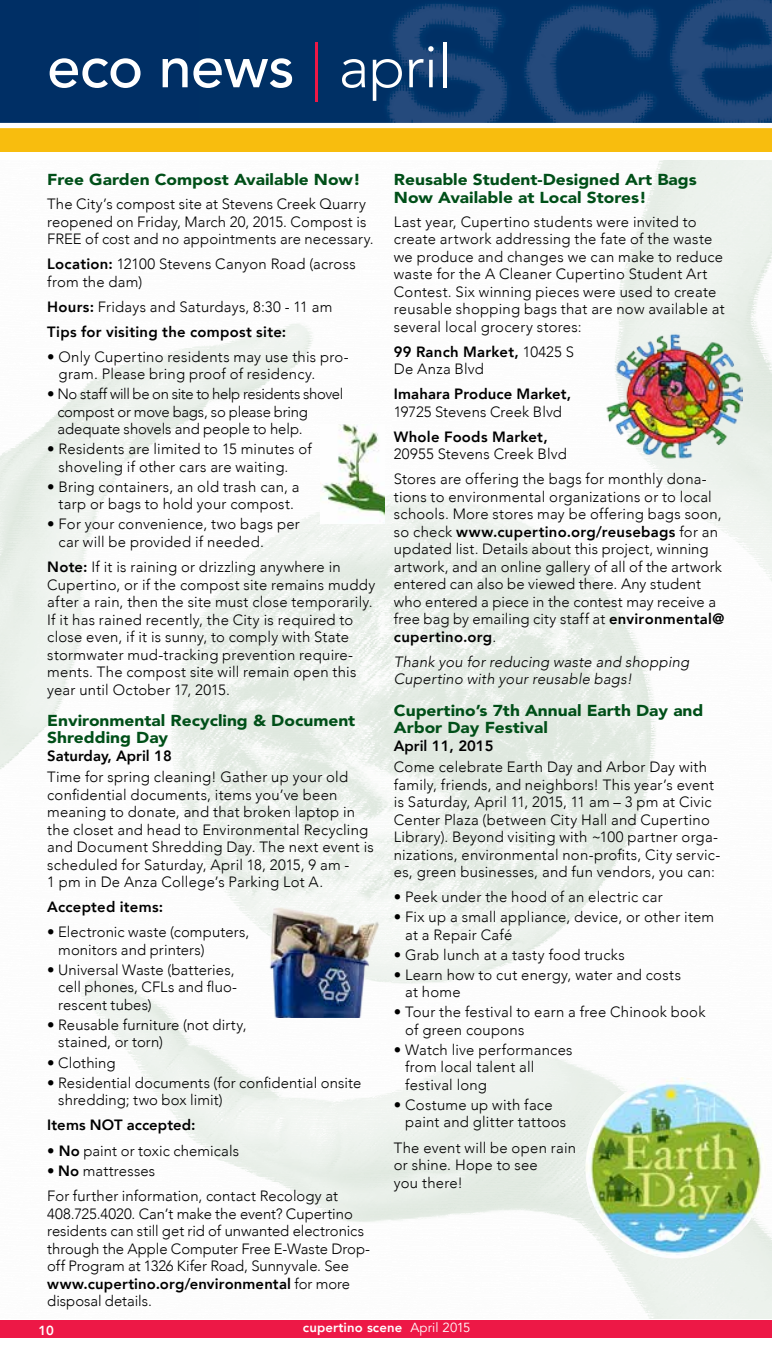
<style>
.page{position:relative;width:772px;height:1355px;background:#fff}
.page>*{position:absolute;margin:0;border:0;box-sizing:border-box;transform-origin:0 0}
.t1{font:500 59.5px "Avenir";letter-spacing:-.01em;color:#fff}
.t2{font:900 15.75px/17.5px "Avenir LT Std";color:#004f18;scale:1.1 1}
.t3{font:300 14.88px/17.5px "Avenir";letter-spacing:.015em;color:#000}
.t4{font:300 14.88px/17.5px "Avenir";letter-spacing:-.005em;color:#000}
.t5{font:800 14.88px/25px "Avenir";letter-spacing:.01em;color:#000}
.t6{font:300 14.88px/17.5px "Avenir";letter-spacing:-.015em;color:#000}
.t7{font:italic 300 14.88px/17.5px "Avenir";letter-spacing:.015em;color:#000}
.t8{font:800 13.12px "Avenir";letter-spacing:.01em;color:#fff}
.s1{font-weight:300;color:#ed1846}
.s2{font-weight:300}
.s3{font-weight:800}
.s4{font-weight:400}
</style>
<div class="page">
<img style="left:0;top:161px;width:772px;height:1157px">
<img style="left:198px;top:0;width:574px;height:123px">
<div style="left:0;top:0;width:198px;height:128px;background:#002f65"></div>
<div style="left:0;top:125px;width:772px;height:27px;background:#f8bd0e"></div>
<div style="left:0;top:123px;width:772px;height:5px;background:#fff"></div>
<img style="left:606px;top:329px;width:136px;height:133px">
<img style="left:321px;top:424px;width:64px;height:99px">
<img style="left:263px;top:905px;width:119px;height:112px">
<img style="left:585px;top:1077px;width:182px;height:181px;border-radius:91px">
<div style="left:0;top:1319px;width:772px;height:18px;background:#ed1846"></div>
<h1 class="t1" style="left:47px;top:15px;width:406px">eco news <span class="s1">|</span> <span class="s2">april</span></h1>
<p class="t2" style="left:47px;top:171px;width:286px">Free Garden Compost Available Now!</p>
<p class="t3" style="left:47px;top:195px;width:328px">The City’s compost site at Stevens Creek Quarry reopened on Friday, March 20, 2015. Compost is<br>FREE of cost and no appointments are necessary.</p>
<p class="t3" style="left:47px;top:255px;width:310px"><span class="s3">Location:</span> 12100 Stevens Canyon Road (across from the dam)</p>
<p class="t5" style="left:47px;top:293px;width:287px">Hours: <span class="s2">Fridays and Saturdays, 8:30 - 11 am<br></span>Tips for visiting the compost site:</p>
<p class="t3" style="left:59px;top:348px;width:292px;text-indent:-11px">• Only Cupertino residents may use this pro&shy;gram. Please bring proof of residency.</p>
<p class="t6" style="left:57px;top:385px;width:287px;text-indent:-10px">• No staff will be on site to help residents shovel compost or move bags, so please bring adequate shovels and people to help.</p>
<p class="t3" style="left:59px;top:440px;width:255px;text-indent:-11px">• Residents are limited to 15 minutes of shoveling if other cars are waiting.</p>
<p class="t3" style="left:47px;top:478px;width:254px;text-align:center">• Bring containers, an old trash can, a tarp or bags to hold your compost.</p>
<p class="t3" style="left:59px;top:515px;width:243px;text-indent:-11px">• For your convenience, two bags per car will be provided if needed.</p>
<p class="t3" style="left:47px;top:558px;width:329px"><span class="s3">Note:</span> If it is raining or drizzling anywhere in Cupertino, or if the compost site remains muddy after a rain, then the site must close temporarily.<br>If it has rained recently, the City is required to close even, if it is sunny, to comply with State stormwater mud-tracking prevention require&shy;ments. The compost site will remain open this year until October 17, 2015.</p>
<p class="t2" style="left:47px;top:711px;width:282px">Environmental Recycling &amp; Document<br>Shredding Day</p>
<p class="t5" style="left:47px;top:742px;width:126px">Saturday, April 18</p>
<p class="t3" style="left:47px;top:768px;width:328px">Time for spring cleaning! Gather up your old confidential documents, items you’ve been meaning to donate, and that broken laptop in the closet and head to Environmental Recycling and Document Shredding Day. The next event is scheduled for Saturday, April 18, 2015, 9 am -<br>1 pm in De Anza College’s Parking Lot A.</p>
<p class="t5" style="left:47px;top:893px;width:117px">Accepted items:</p>
<p class="t3" style="left:58px;top:923px;width:192px;text-indent:-11px">• Electronic waste (computers, monitors and printers)</p>
<p class="t3" style="left:58px;top:961px;width:180px;text-indent:-11px">• Universal Waste (batteries, cell phones, CFLs and fluo&shy;rescent tubes)</p>
<p class="t3" style="left:58px;top:1016px;width:190px;text-indent:-11px">• Reusable furniture (not dirty, stained, or torn)</p>
<p class="t3" style="left:47px;top:1053px;width:70px">• Clothing</p>
<p class="t3" style="left:58px;top:1073px;width:305px;text-indent:-11px">• Residential documents (for confidential onsite shredding; two box limit)</p>
<p class="t5" style="left:47px;top:1111px;width:150px">Items NOT accepted:</p>
<p class="t3" style="left:47px;top:1141px;width:193px">• <span class="s3">No</span> paint or toxic chemicals</p>
<p class="t3" style="left:47px;top:1158px;width:292px;line-height:25px">• <span class="s3">No</span> mattresses<br>For further information, contact Recology at</p>
<p class="t4" style="left:47px;top:1204px;width:324px">408.725.4020. Can’t make the event? Cupertino residents can still get rid of unwanted electronics through the Apple Computer Free E-Waste Drop&shy;off Program at 1326 Kifer Road, Sunnyvale. See <span class="s3">www.cupertino.org/environmental</span> for more disposal details.</p>
<p class="t2" style="left:394px;top:171px;width:277px">Reusable Student-Designed Art Bags<br>Now Available at Local Stores!</p>
<p class="t3" style="left:394px;top:213px;width:332px">Last year, Cupertino students were invited to create artwork addressing the fate of the waste we produce and changes we can make to reduce waste for the A Cleaner Cupertino Student Art Contest. Six winning pieces were used to create reusable shopping bags that are now available at several local grocery stores:</p>
<p class="t3" style="left:394px;top:343px;width:182px"><span class="s3">99 Ranch Market,</span> 10425 S<br>De Anza Blvd</p>
<p class="t5" style="left:394px;top:380px;width:179px">Imahara Produce Market,</p>
<p class="t3" style="left:394px;top:403px;width:170px">19725 Stevens Creek Blvd</p>
<p class="t5" style="left:394px;top:423px;width:155px">Whole Foods Market,</p>
<p class="t3" style="left:394px;top:441px;width:314px;line-height:25px">20955 Stevens Creek Blvd<br>Stores are offering the bags for monthly dona-</p>
<p class="t3" style="left:394px;top:488px;width:332px">tions to environmental organizations or to local schools. More stores may be offering bags soon, so check <span class="s3">www.cupertino.org/reusebags</span> for an updated list. Details about this project, winning artwork, and an online gallery of all of the artwork entered can also be viewed there. Any student who entered a piece in the contest may receive a free bag by emailing city staff at <span class="s3">environmental@ cupertino.org</span>.</p>
<p class="t7" style="left:394px;top:653px;width:297px">Thank you for reducing waste and shopping<br>Cupertino with your reusable bags!</p>
<p class="t2" style="left:394px;top:701px;width:283px">Cupertino’s 7th Annual Earth Day and<br>Arbor Day Festival</p>
<p class="t5" style="left:394px;top:732px;width:101px">April 11, 2015</p>
<p class="t3" style="left:394px;top:758px;width:328px">Come celebrate Earth Day and Arbor Day with family, friends, and neighbors! This year’s event is Saturday, April 11, 2015, 11 am – 3 pm at Civic Center Plaza (between City Hall and Cupertino Library). Beyond visiting with ~100 partner orga&shy;nizations, environmental non-profits, City servic&shy;es, green businesses, and fun vendors, you can:</p>
<p class="t3" style="left:394px;top:888px;width:270px">• Peek under the hood of an electric car</p>
<p class="t3" style="left:405px;top:908px;width:311px;text-indent:-11px">• Fix up a small appliance, device, or other item at a Repair Café</p>
<p class="t3" style="left:394px;top:946px;width:233px">• Grab lunch at a tasty food trucks</p>
<p class="t3" style="left:405px;top:966px;width:277px;text-indent:-11px">• Learn how to cut energy, water and costs at home</p>
<p class="t3" style="left:405px;top:1003px;width:302px;text-indent:-11px">• Tour the festival to earn a free Chinook book of green coupons</p>
<p class="t3" style="left:405px;top:1041px;width:169px;text-indent:-11px">• Watch live performances from local talent all festival long</p>
<p class="t3" style="left:405px;top:1096px;width:163px;text-indent:-11px">• Costume up with face paint and glitter tattoos</p>
<p class="t3" style="left:394px;top:1138px;width:184px">The event will be open rain or shine. Hope to see<br>you there!</p>
<p class="t8" style="left:39px;top:1318px;width:17px">10</p>
<p class="t8" style="left:303px;top:1315px;width:169px">cupertino scene <span class="s4">April 2015</span></p>
</div>
